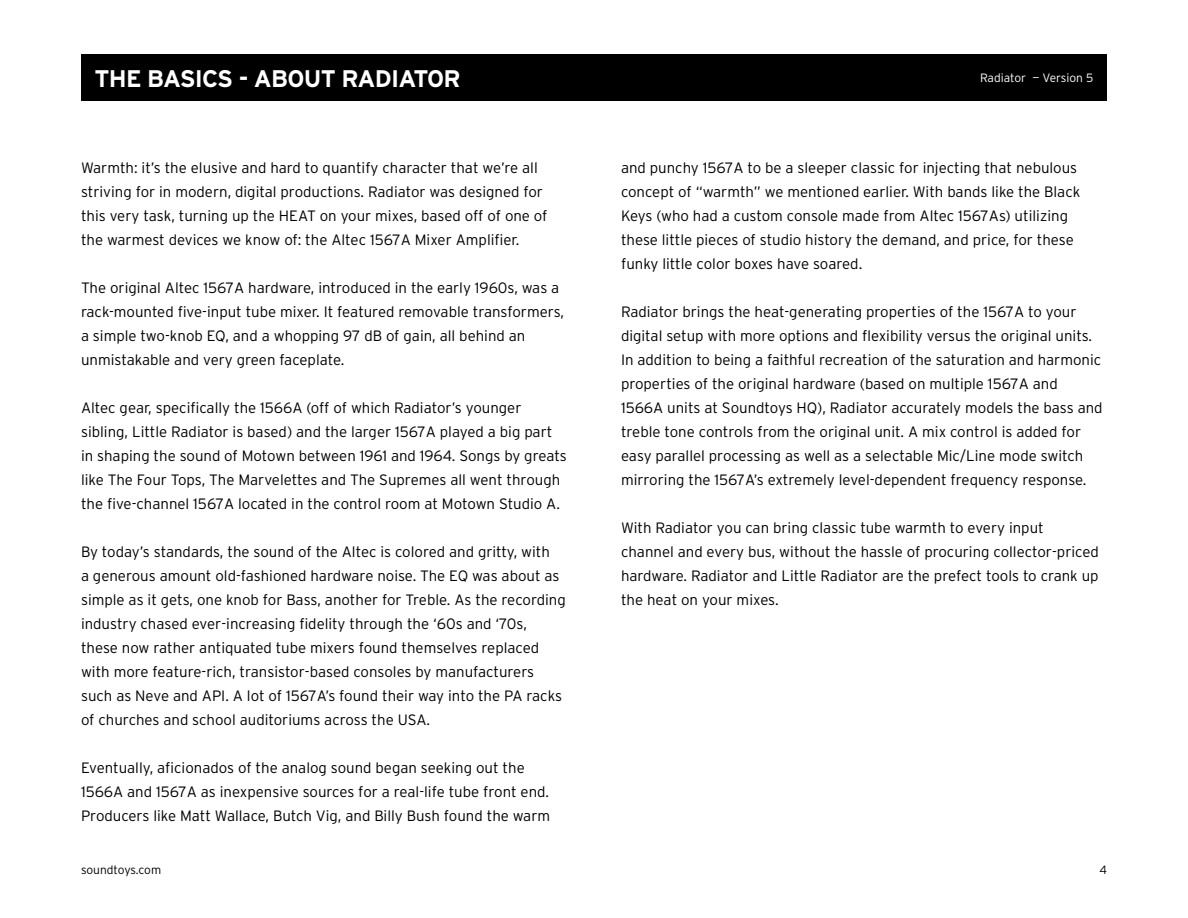
<style>
.page{position:relative;width:1188px;height:918px;background:#fff}
.page>*{position:absolute;margin:0;border:0;box-sizing:border-box;transform-origin:0 0}
.t1{font:700 24px "Interstate";letter-spacing:-.03em;color:#fff}
.t2{font:300 15px/24px "Interstate";color:#000}
.t3{font:300 12px "Interstate";color:#fff}
.t4{font:300 12px "Interstate";letter-spacing:-.005em;color:#000}
</style>
<div class="page">
<div style="left:81px;top:54px;width:1026px;height:47px;background:#000"></div>
<p class="t1" style="left:94px;top:65px;width:368px">THE BASICS - ABOUT RADIATOR</p>
<p class="t3" style="left:980px;top:71px;width:115px">Radiator — Version 5</p>
<p class="t2" style="left:81px;top:155px;width:468px">Warmth: it’s the elusive and hard to quantify character that we’re all striving for in modern, digital productions. Radiator was designed for this very task, turning up the HEAT on your mixes, based off of one of the warmest devices we know of: the Altec 1567A Mixer Amplifier.</p>
<p class="t2" style="left:81px;top:275px;width:485px">The original Altec 1567A hardware, introduced in the early 1960s, was a rack-mounted five-input tube mixer. It featured removable transformers, a simple two-knob EQ, and a whopping 97 dB of gain, all behind an unmistakable and very green faceplate.</p>
<p class="t2" style="left:81px;top:395px;width:488px">Altec gear, specifically the 1566A (off of which Radiator’s younger sibling, Little Radiator is based) and the larger 1567A played a big part in shaping the sound of Motown between 1961 and 1964. Songs by greats like The Four Tops, The Marvelettes and The Supremes all went through the five-channel 1567A located in the control room at Motown Studio A.</p>
<p class="t2" style="left:81px;top:539px;width:486px">By today’s standards, the sound of the Altec is colored and gritty, with<br>a generous amount old-fashioned hardware noise. The EQ was about as simple as it gets, one knob for Bass, another for Treble. As the recording industry chased ever-increasing fidelity through the ‘60s and ‘70s, these now rather antiquated tube mixers found themselves replaced with more feature-rich, transistor-based consoles by manufacturers such as Neve and API. A lot of 1567A’s found their way into the PA racks of churches and school auditoriums across the USA.</p>
<p class="t2" style="left:81px;top:755px;width:471px">Eventually, aficionados of the analog sound began seeking out the<br>1566A and 1567A as inexpensive sources for a real-life tube front end.<br>Producers like Matt Wallace, Butch Vig, and Billy Bush found the warm</p>
<p class="t2" style="left:621px;top:155px;width:461px">and punchy 1567A to be a sleeper classic for injecting that nebulous concept of “warmth” we mentioned earlier. With bands like the Black Keys (who had a custom console made from Altec 1567As) utilizing these little pieces of studio history the demand, and price, for these funky little color boxes have soared.</p>
<p class="t2" style="left:621px;top:299px;width:483px">Radiator brings the heat-generating properties of the 1567A to your digital setup with more options and flexibility versus the original units.<br>In addition to being a faithful recreation of the saturation and harmonic properties of the original hardware (based on multiple 1567A and 1566A units at Soundtoys HQ), Radiator accurately models the bass and treble tone controls from the original unit. A mix control is added for easy parallel processing as well as a selectable Mic/Line mode switch mirroring the 1567A’s extremely level-dependent frequency response.</p>
<p class="t2" style="left:621px;top:515px;width:479px">With Radiator you can bring classic tube warmth to every input channel and every bus, without the hassle of procuring collector-priced hardware. Radiator and Little Radiator are the prefect tools to crank up the heat on your mixes.</p>
<p class="t4" style="left:81px;top:863px;width:82px">soundtoys.com</p>
<p class="t4" style="left:1100px;top:863px;width:9px">4</p>
</div>
